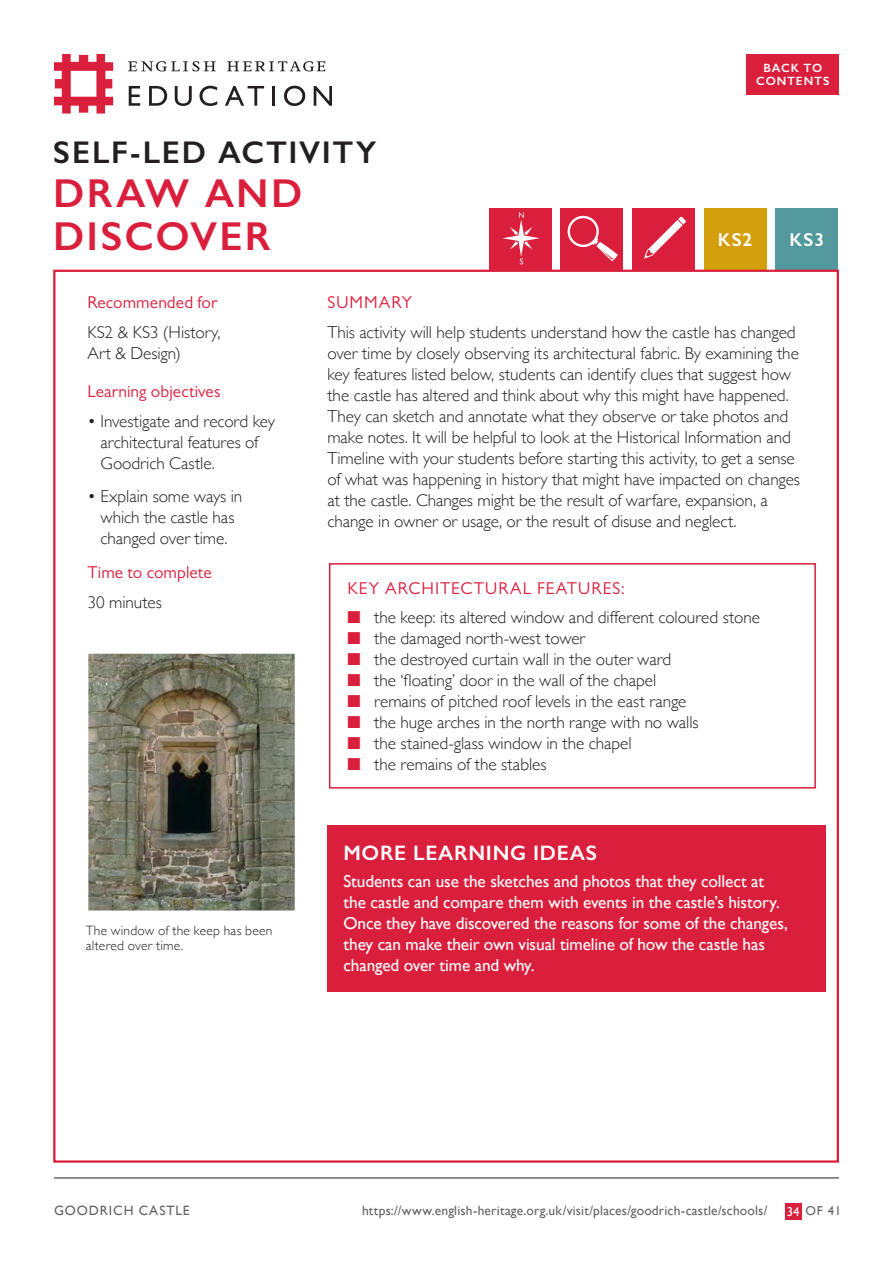
<style>
.page{position:relative;width:893px;height:1263px;background:#fff}
.page>*{position:absolute;margin:0;border:0;box-sizing:border-box;transform-origin:0 0}
.Main_Heading{font:600 40.5px/43.5px "Gill Sans";letter-spacing:.055em;color:#da1f3d}
.Main_Heading-2{font:600 31.5px "Gill Sans";letter-spacing:.055em;color:#231f20}
.Learning_Ideas_Headi{font:600 21px "Gill Sans";letter-spacing:.03em;color:#fff}
.t1{font:600 18.75px "Gill Sans";letter-spacing:.055em;color:#fff}
.New_Body_copy{font:300 17.25px/21px "Gill Sans";letter-spacing:-.005em;color:#231f20}
.Body_copy{font:300 17.25px "Gill Sans";letter-spacing:-.005em;color:#231f20}
.New_Body_copy-2{font:17.25px/21px "Gill Sans";letter-spacing:-.005em;color:#fff}
.Subheading-Ochre{font:17.25px "Gill Sans MT Std";letter-spacing:.01em;color:#da1f3d}
.Subheading-Ochre-2{font:17.25px "Gill Sans MT Std";letter-spacing:.06em;color:#da1f3d}
.t2{font:13.5px "Gill Sans";letter-spacing:.015em;color:#636366}
.Captions{font:300 13.5px/15px "Gill Sans";letter-spacing:.015em;color:#231f20}
.t3{font:13.5px "Gill Sans";letter-spacing:.07em;color:#636366}
.t4{font:12.9px "Gill Sans";color:#636366}
.t5{font:600 12px/13.5px "Gill Sans";letter-spacing:.065em;color:#fff;text-align:center}
.s1{color:#da1f3d}
.s2{color:#fff}
</style>
<div class="page">
<hr style="left:54px;top:1177px;width:785px;height:1px;background:#231f20">
<div style="left:785px;top:1203px;width:16px;height:16px;background:#da1f3d"></div>
<div style="left:775px;top:208px;width:63px;height:63px;background:#52989c"></div>
<div style="left:704px;top:208px;width:62px;height:63px;background:#d49f0c"></div>
<div style="left:489px;top:208px;width:63px;height:63px;background:#da1f3d"></div>
<svg style="left:502px;top:212px;width:38px;height:52px"></svg>
<div style="left:561px;top:208px;width:62px;height:63px;background:#da1f3d"></div>
<svg style="left:568px;top:216px;width:50px;height:45px"></svg>
<div style="left:632px;top:208px;width:63px;height:62px;background:#da1f3d"></div>
<svg style="left:644px;top:217px;width:42px;height:42px"></svg>
<svg style="left:128px;top:61px;width:88px;height:10px"></svg>
<svg style="left:227px;top:61px;width:98px;height:10px"></svg>
<svg style="left:54px;top:54px;width:59px;height:60px"></svg>
<svg style="left:129px;top:86px;width:11px;height:20px"></svg>
<svg style="left:149px;top:86px;width:18px;height:20px"></svg>
<svg style="left:175px;top:86px;width:17px;height:20px"></svg>
<svg style="left:200px;top:86px;width:17px;height:20px"></svg>
<svg style="left:225px;top:86px;width:39px;height:20px"></svg>
<hr style="left:272px;top:86px;width:3px;height:20px;background:#231f20">
<svg style="left:284px;top:86px;width:21px;height:20px"></svg>
<svg style="left:314px;top:86px;width:18px;height:20px"></svg>
<div style="left:747px;top:54px;width:92px;height:40px;background:#da1f3d"></div>
<div style="left:327px;top:825px;width:499px;height:167px;background:#da1f3d"></div>
<div style="left:329px;top:563px;width:487px;height:225px;border:2px solid #da1f3d"></div>
<img style="left:89px;top:654px;width:205px;height:256px">
<div style="left:83px;top:648px;width:217px;height:268px;border:5px solid #fff"></div>
<p class="Main_Heading-2" style="left:53px;top:133px;width:325px">SELF-LED ACTIVITY</p>
<p class="Main_Heading" style="left:53px;top:171px;width:251px">DRAW AND<br>DISCOVER</p>
<p class="t5" style="left:756px;top:61px;width:75px">BACK TO<br>CONTENTS</p>
<p class="t1" style="left:718px;top:228px;width:36px">KS2</p>
<p class="t1" style="left:790px;top:228px;width:36px">KS3</p>
<p class="Subheading-Ochre" style="left:87px;top:293px;width:131px">Recommended for</p>
<p class="New_Body_copy" style="left:87px;top:321px;width:135px">KS2 &amp; KS3 (History,<br>Art &amp; Design)</p>
<p class="Subheading-Ochre" style="left:87px;top:381px;width:135px">Learning objectives</p>
<p class="New_Body_copy" style="left:100px;top:410px;width:176px;text-indent:-13px">• Investigate and record key architectural features of<br>Goodrich Castle.</p>
<p class="New_Body_copy" style="left:87px;top:485px;width:156px;text-align:center">• Explain some ways in which the castle has changed over time.</p>
<p class="Subheading-Ochre" style="left:87px;top:562px;width:126px">Time to complete</p>
<p class="New_Body_copy" style="left:87px;top:591px;width:76px">30 minutes</p>
<p class="Captions" style="left:86px;top:923px;width:188px">The window of the keep has been altered over time.</p>
<p class="Subheading-Ochre-2" style="left:327px;top:292px;width:86px">SUMMARY</p>
<p class="New_Body_copy" style="left:327px;top:321px;width:474px">This activity will help students understand how the castle has changed over time by closely observing its architectural fabric. By examining the key features listed below, students can identify clues that suggest how the castle has altered and think about why this might have happened.<br>They can sketch and annotate what they observe or take photos and make notes. It will be helpful to look at the Historical Information and Timeline with your students before starting this activity, to get a sense of what was happening in history that might have impacted on changes at the castle. Changes might be the result of warfare, expansion, a change in owner or usage, or the result of disuse and neglect.</p>
<p class="Subheading-Ochre-2" style="left:347px;top:578px;width:279px">KEY ARCHITECTURAL FEATURES:</p>
<p class="Body_copy" style="left:347px;top:604px;width:414px"><span class="s1">■</span> the keep: its altered window and different coloured stone</p>
<p class="Body_copy" style="left:347px;top:625px;width:239px"><span class="s1">■</span> the damaged north-west tower</p>
<p class="Body_copy" style="left:347px;top:646px;width:325px"><span class="s1">■</span> the destroyed curtain wall in the outer ward</p>
<p class="Body_copy" style="left:347px;top:667px;width:310px"><span class="s1">■</span> the ‘floating’ door in the wall of the chapel</p>
<p class="Body_copy" style="left:347px;top:688px;width:341px"><span class="s1">■</span> remains of pitched roof levels in the east range</p>
<p class="Body_copy" style="left:347px;top:709px;width:353px"><span class="s1">■</span> the huge arches in the north range with no walls</p>
<p class="Body_copy" style="left:347px;top:730px;width:286px"><span class="s1">■</span> the stained-glass window in the chapel</p>
<p class="Body_copy" style="left:347px;top:751px;width:201px"><span class="s1">■</span> the remains of the stables</p>
<p class="Learning_Ideas_Headi" style="left:343px;top:840px;width:255px">MORE LEARNING IDEAS</p>
<p class="New_Body_copy-2" style="left:343px;top:870px;width:446px">Students can use the sketches and photos that they collect at the castle and compare them with events in the castle’s history.<br>Once they have discovered the reasons for some of the changes, they can make their own visual timeline of how the castle has changed over time and why.</p>
<p class="t3" style="left:54px;top:1203px;width:137px">GOODRICH CASTLE</p>
<p class="t2" style="left:362px;top:1203px;width:407px">https://www.english-heritage.org.uk/visit/places/goodrich-castle/schools/</p>
<p class="t4" style="left:787px;top:1203px;width:56px"><span class="s2">34</span> OF 41</p>
</div>
